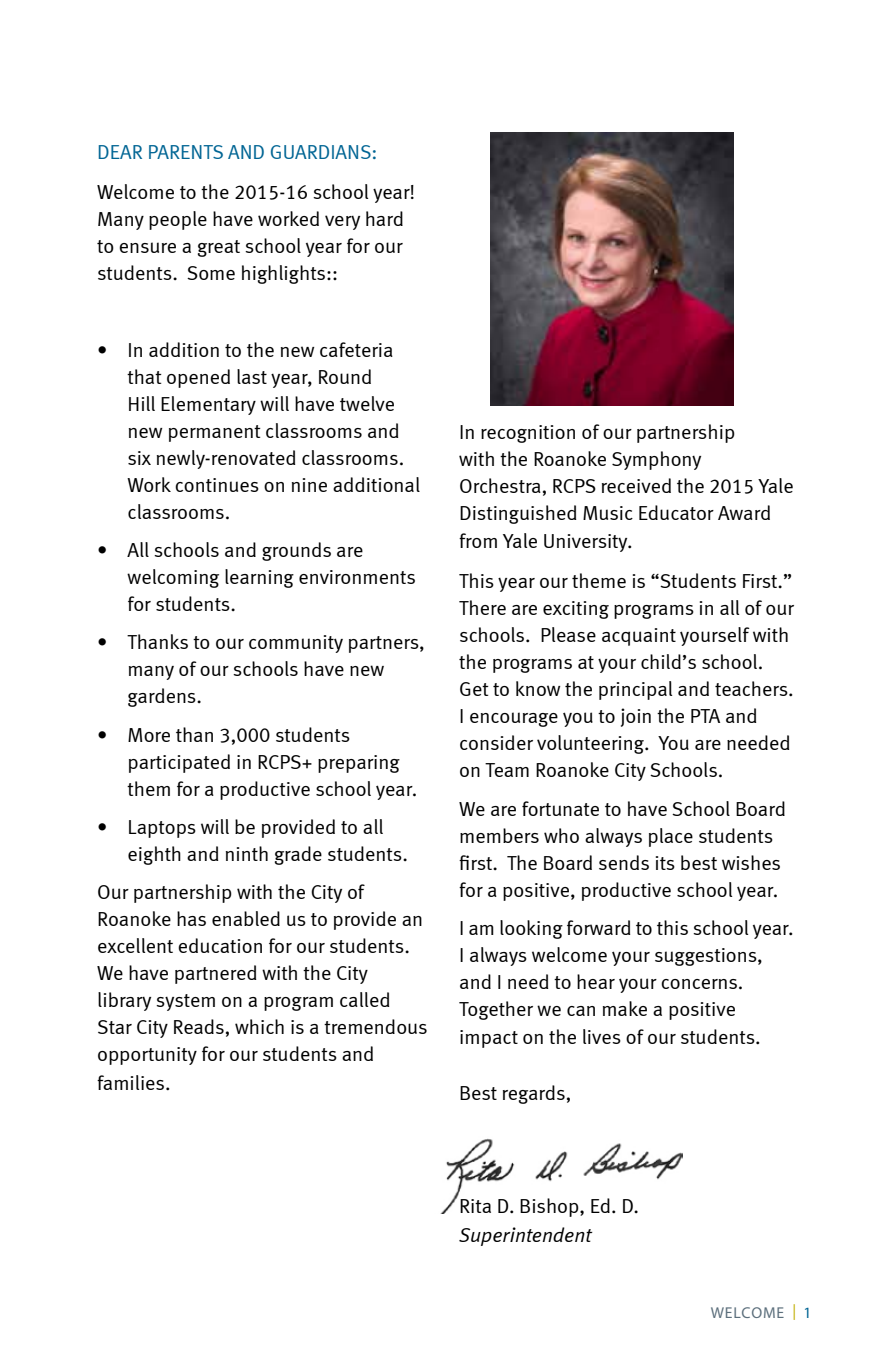
<style>
.page{position:relative;width:891px;height:1357px;background:#fff}
.page>*{position:absolute;margin:0;border:0;box-sizing:border-box;transform-origin:0 0}
.t1{font:20.25px/27px "Meta Normal LF";color:#000}
.t2{font:20.25px "Meta Normal LF";color:#006594}
.t3{font:italic 20.25px "Meta Normal LF";color:#000}
.t4{font:15.75px "Myriad";letter-spacing:.05em;color:#5c6f7c}
.s1{color:#c0ad00}
.s2{color:#006594}
</style>
<div class="page">
<img style="left:440px;top:1138px;width:242px;height:76px">
<img style="left:491px;top:132px;width:242px;height:274px">
<p class="t2" style="left:97px;top:141px;width:282px">DEAR PARENTS AND GUARDIANS:</p>
<p class="t1" style="left:97px;top:178px;width:319px">Welcome to the 2015-16 school year!<br>Many people have worked very hard to ensure a great school year for our students. Some highlights::</p>
<p class="t1" style="left:128px;top:336px;width:294px;text-indent:-30px">• In addition to the new cafeteria that opened last year, Round<br>Hill Elementary will have twelve new permanent classrooms and six newly-renovated classrooms.<br>Work continues on nine additional classrooms.</p>
<p class="t1" style="left:128px;top:536px;width:290px;text-indent:-30px">• All schools and grounds are welcoming learning environments for students.</p>
<p class="t1" style="left:128px;top:628px;width:299px;text-indent:-30px">• Thanks to our community partners, many of our schools have new gardens.</p>
<p class="t1" style="left:128px;top:721px;width:291px;text-indent:-30px">• More than 3,000 students participated in RCPS+ preparing them for a productive school year.</p>
<p class="t1" style="left:128px;top:813px;width:282px;text-indent:-30px">• Laptops will be provided to all eighth and ninth grade students.</p>
<p class="t1" style="left:97px;top:878px;width:332px">Our partnership with the City of<br>Roanoke has enabled us to provide an excellent education for our students.<br>We have partnered with the City<br>library system on a program called<br>Star City Reads, which is a tremendous opportunity for our students and families.</p>
<p class="t1" style="left:459px;top:418px;width:336px">In recognition of our partnership<br>with the Roanoke Symphony<br>Orchestra, RCPS received the 2015 Yale<br>Distinguished Music Educator Award from Yale University.</p>
<p class="t1" style="left:459px;top:567px;width:336px">This year our theme is “Students First.” There are exciting programs in all of our schools. Please acquaint yourself with the programs at your child’s school.<br>Get to know the principal and teachers.<br>I encourage you to join the PTA and consider volunteering. You are needed on Team Roanoke City Schools.</p>
<p class="t1" style="left:459px;top:795px;width:328px">We are fortunate to have School Board members who always place students first. The Board sends its best wishes for a positive, productive school year.</p>
<p class="t1" style="left:459px;top:914px;width:336px">I am looking forward to this school year.<br>I always welcome your suggestions, and I need to hear your concerns.<br>Together we can make a positive impact on the lives of our students.</p>
<p class="t1" style="left:459px;top:1079px;width:114px">Best regards,</p>
<p class="t1" style="left:459px;top:1192px;width:181px">Rita D. Bishop, Ed. D.</p>
<p class="t3" style="left:459px;top:1223px;width:134px">Superintendent</p>
<p class="t4" style="left:711px;top:1305px;width:102px">WELCOME <span class="s1">|</span> <span class="s2">1</span></p>
</div>
